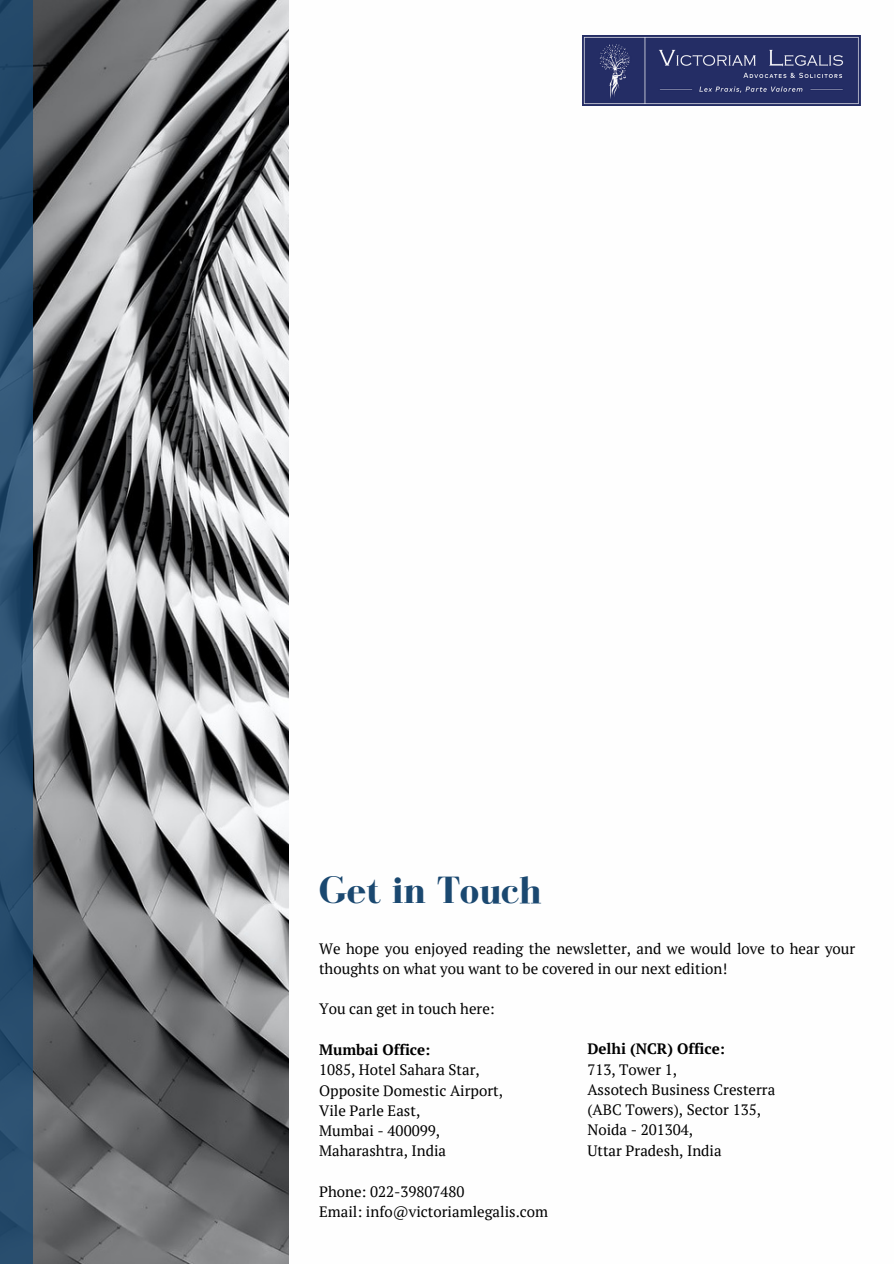
<style>
.page{position:relative;width:894px;height:1264px;background:#fff}
.page>*{position:absolute;margin:0;border:0;box-sizing:border-box;transform-origin:0 0}
.t1{font:700 39px "Bodoni FLF";color:#1a4870}
.t2{font:15px/20.2px "PT Serif";color:#000}
.t3{font:700 15px "PT Serif";color:#000}
</style>
<div class="page">
<img style="left:33px;top:0;width:255px;height:1263px">
<svg style="left:0;top:0;width:33px;height:1263px;background:#284d6d"></svg>
<img style="left:582px;top:36px;width:277px;height:70px">
<p class="t1" style="left:319px;top:869px;width:225px">Get in Touch</p>
<p class="t2" style="left:319px;top:937px;width:537px">We hope you enjoyed reading the newsletter, and we would love to hear your thoughts on what you want to be covered in our next edition!</p>
<p class="t2" style="left:319px;top:998px;width:177px">You can get in touch here:</p>
<p class="t3" style="left:319px;top:1039px;width:113px">Mumbai Office:</p>
<p class="t2" style="left:319px;top:1059px;width:162px">1085, Hotel Sahara Star,</p>
<p class="t2" style="left:319px;top:1079px;width:185px">Opposite Domestic Airport,</p>
<p class="t2" style="left:319px;top:1099px;width:103px">Vile Parle East,</p>
<p class="t2" style="left:319px;top:1120px;width:122px">Mumbai - 400099,</p>
<p class="t2" style="left:319px;top:1140px;width:129px">Maharashtra, India</p>
<p class="t2" style="left:319px;top:1181px;width:147px">Phone: 022-39807480</p>
<p class="t2" style="left:319px;top:1201px;width:230px">Email: info@victoriamlegalis.com</p>
<p class="t3" style="left:587px;top:1038px;width:139px">Delhi (NCR) Office:</p>
<p class="t2" style="left:587px;top:1058px;width:91px">713, Tower 1,</p>
<p class="t2" style="left:587px;top:1078px;width:189px">Assotech Business Cresterra (ABC Towers), Sector 135,<br>Noida - 201304,</p>
<p class="t2" style="left:587px;top:1139px;width:136px">Uttar Pradesh, India</p>
</div>
